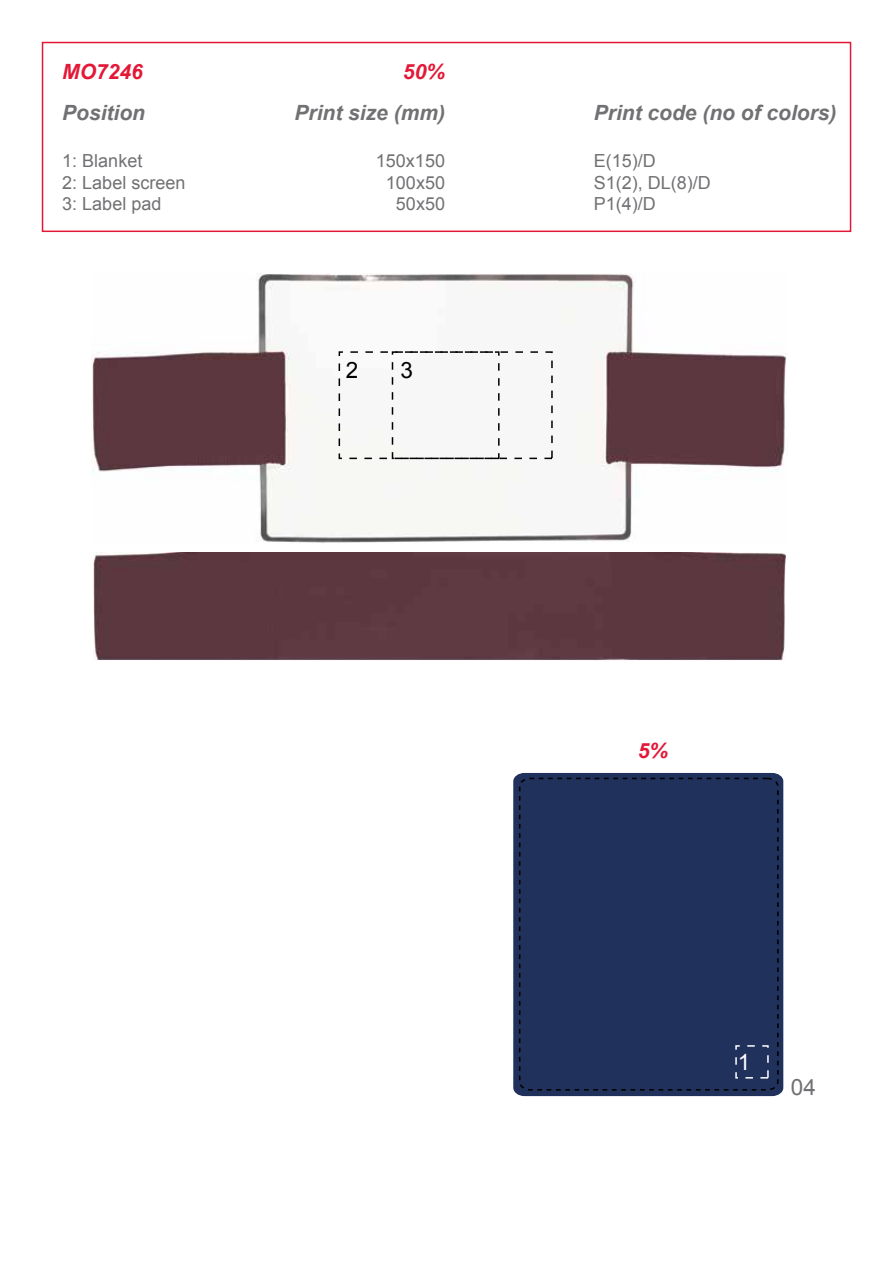
<style>
.page{position:relative;width:893px;height:1263px;background:#fff}
.page>*{position:absolute;margin:0;border:0;box-sizing:border-box;transform-origin:0 0}
.t1{font:22.5px "Arial";color:#717073}
.t2{font:22.5px "Arial";color:#000}
.t3{font:22.5px "Arial";color:#fff}
.t4{font:italic 700 21px "Arial";color:#717073}
.t5{font:italic 700 21px "Arial";color:#e31837}
.t6{font:18px "Arial";color:#717073}
</style>
<div class="page">
<div style="left:42px;top:42px;width:809px;height:190px;border:2px solid #e31837"></div>
<img style="left:92px;top:273px;width:695px;height:270px">
<div style="left:93px;top:552px;width:692px;height:108px;background:#5c373f"></div>
<svg style="left:513px;top:773px;width:270px;height:323px;background:#263761"></svg>
<div style="left:518px;top:777px;width:261px;height:314px;background:#20315c"></div>
<div style="left:735px;top:1045px;width:34px;height:34px;border:2px dashed #fff"></div>
<div style="left:339px;top:351px;width:214px;height:108px;border:2px dashed #000"></div>
<div style="left:392px;top:351px;width:107px;height:108px;border:2px dashed #000"></div>
<p class="t5" style="left:62px;top:57px;width:82px">MO7246</p>
<p class="t5" style="left:403px;top:57px;width:44px">50%</p>
<p class="t4" style="left:62px;top:99px;width:84px">Position</p>
<p class="t4" style="left:294px;top:99px;width:152px">Print size (mm)</p>
<p class="t4" style="left:594px;top:99px;width:244px">Print code (no of colors)</p>
<p class="t6" style="left:62px;top:149px;width:82px">1: Blanket</p>
<p class="t6" style="left:376px;top:149px;width:71px">150x150</p>
<p class="t6" style="left:594px;top:149px;width:64px">E(15)/D</p>
<p class="t6" style="left:62px;top:171px;width:125px">2: Label screen</p>
<p class="t6" style="left:386px;top:171px;width:61px">100x50</p>
<p class="t6" style="left:594px;top:171px;width:119px">S1(2), DL(8)/D</p>
<p class="t6" style="left:62px;top:192px;width:101px">3: Label pad</p>
<p class="t6" style="left:396px;top:192px;width:51px">50x50</p>
<p class="t6" style="left:594px;top:192px;width:64px">P1(4)/D</p>
<p class="t2" style="left:346px;top:356px;width:14px">2</p>
<p class="t2" style="left:401px;top:356px;width:14px">3</p>
<p class="t5" style="left:638px;top:737px;width:32px">5%</p>
<p class="t3" style="left:738px;top:1047px;width:14px">1</p>
<p class="t1" style="left:791px;top:1072px;width:27px">04</p>
</div>
